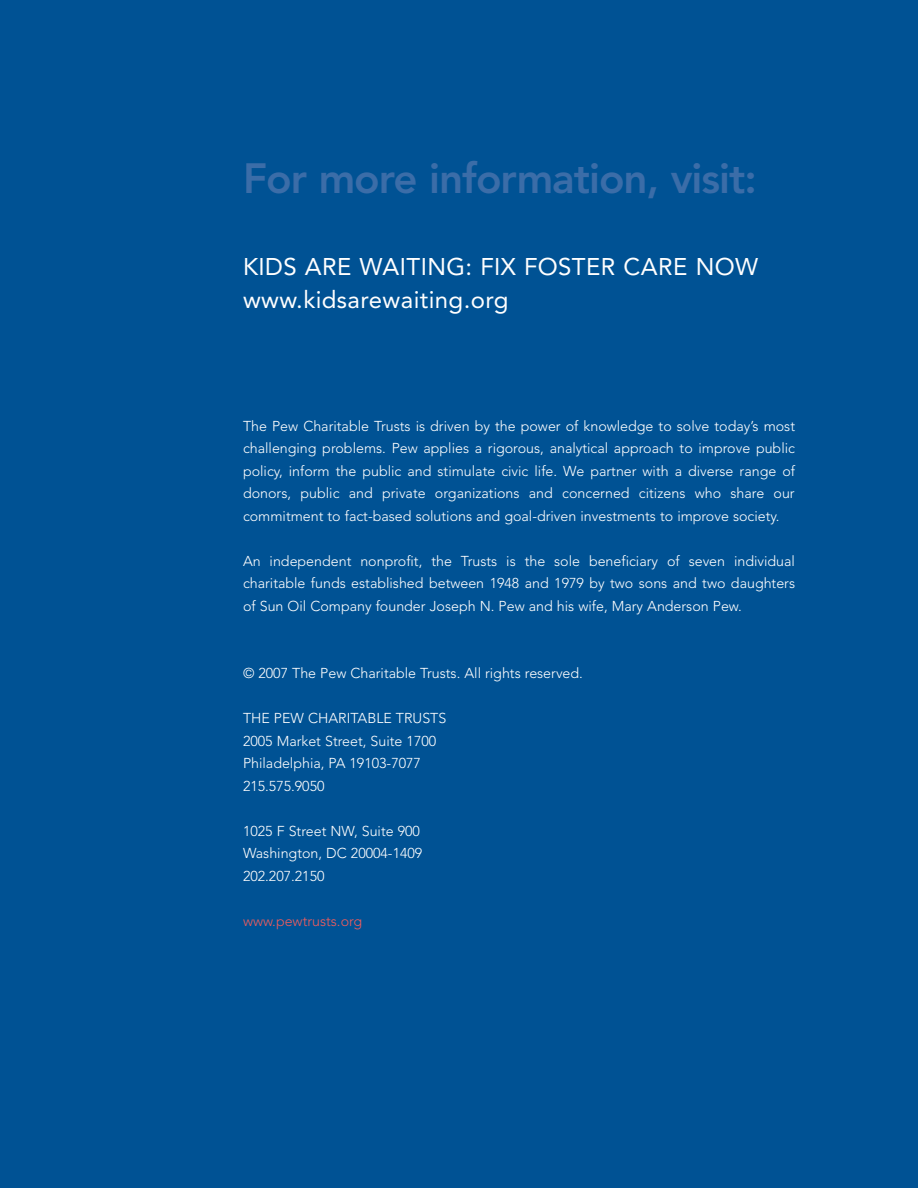
<style>
.page{position:relative;width:918px;height:1188px;background:#005294}
.page>*{position:absolute;margin:0;border:0;box-sizing:border-box;transform-origin:0 0}
.t1{font:800 42px "Avenir";letter-spacing:-.025em;color:#3b6da8}
.t2{font:24px/33px "Avenir";letter-spacing:.015em;color:#fff}
.t3{font:300 14.25px/22.5px "Avenir";color:#fff;text-align:justify}
.t4{font:300 14.25px "Avenir";color:#f05c5e}
</style>
<div class="page">
<h1 class="t1" style="left:243px;top:161px;width:515px">For more information, visit:</h1>
<h2 class="t2" style="left:243px;top:252px;width:517px">KIDS ARE WAITING: FIX FOSTER CARE NOW www.kidsarewaiting.org</h2>
<p class="t3" style="left:243px;top:416px;width:554px">The Pew Charitable Trusts is driven by the power of knowledge to solve today’s most challenging problems. Pew applies a rigorous, analytical approach to improve public policy, inform the public and stimulate civic life. We partner with a diverse range of donors, public and private organizations and concerned citizens who share our commitment to fact-based solutions and goal-driven investments to improve society.</p>
<p class="t3" style="left:243px;top:551px;width:554px">An independent nonprofit, the Trusts is the sole beneficiary of seven individual charitable funds established between 1948 and 1979 by two sons and two daughters of Sun Oil Company founder Joseph N. Pew and his wife, Mary Anderson Pew.</p>
<p class="t3" style="left:243px;top:663px;width:341px">© 2007 The Pew Charitable Trusts. All rights reserved.</p>
<p class="t3" style="left:243px;top:708px;width:205px;text-align:left">THE PEW CHARITABLE TRUSTS<br>2005 Market Street, Suite 1700<br>Philadelphia, PA 19103-7077<br>215.575.9050</p>
<p class="t3" style="left:243px;top:821px;width:181px;text-align:left">1025 F Street NW, Suite 900<br>Washington, DC 20004-1409<br>202.207.2150</p>
<p class="t4" style="left:243px;top:915px;width:121px">www.pewtrusts.org</p>
</div>
